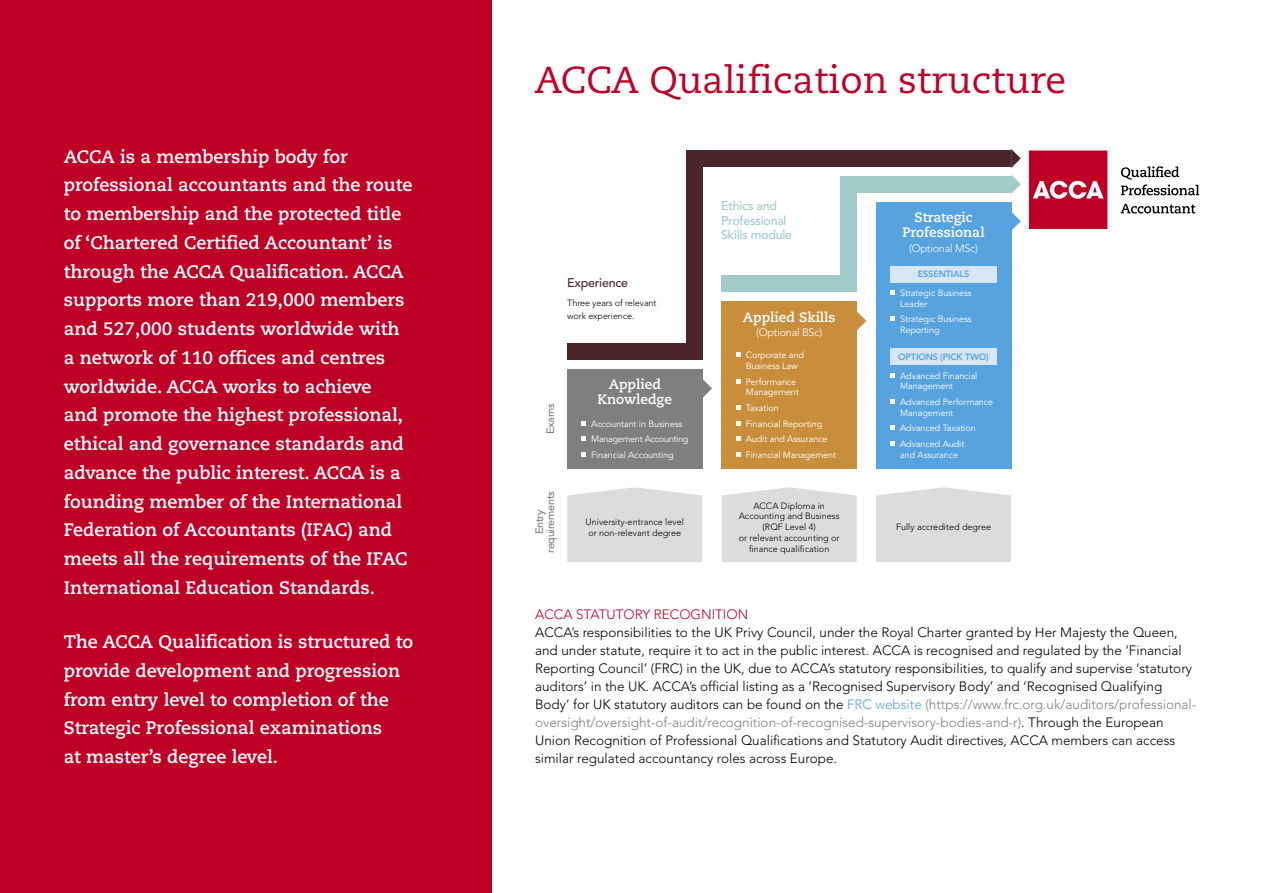
<style>
.page{position:relative;width:1263px;height:893px;background:#fff}
.page>*{position:absolute;margin:0;border:0;box-sizing:border-box;transform-origin:0 0}
.t1{font:37.5px "Caecilia LT Std";color:#be0027}
.t2{font:700 18px/28.8px "Caecilia LT Std";color:#fff}
.t3{font:700 13.65px/14.7px "Caecilia LT Std";color:#fff;text-align:center}
.t4{font:300 13.5px/18px "Avenir LT Std";color:#000}
.t5{font:300 13.5px "Avenir LT Std";color:#be0027}
.t6{font:500 12.45px/14.7px "Avenir LT Std";letter-spacing:-.02em;color:#a0cbc9}
.t7{font:500 12.45px "Avenir LT Std";letter-spacing:-.02em;color:#4c242c}
.t8{font:300 10.8px "Avenir LT Std";letter-spacing:-.02em;color:#fff}
.t9{font:500 10.8px/10.8px "Avenir LT Std";letter-spacing:-.02em;color:#7e7f80;text-align:center}
.t10{font:9.15px/15.6px "Avenir LT Std";letter-spacing:-.01em;color:#fff}
.t11{font:300 9.15px/10.9px "Avenir LT Std";color:#000}
.t12{font:800 9.15px "Avenir LT Std";letter-spacing:-.02em;color:#57a3df}
.s1{color:#57a3df}
.s2{color:#7e7f80}
</style>
<div class="page">
<div style="left:0;top:0;width:492px;height:893px;background:#be0027"></div>
<div style="left:567px;top:369px;width:135px;height:100px;background:#7e7f80"></div>
<svg style="left:582px;top:421px;width:4px;height:4px"></svg>
<svg style="left:582px;top:436px;width:4px;height:5px"></svg>
<svg style="left:582px;top:452px;width:4px;height:5px"></svg>
<svg style="left:702px;top:379px;width:10px;height:19px"></svg>
<div style="left:722px;top:302px;width:135px;height:167px;background:#c98e3c"></div>
<svg style="left:736px;top:352px;width:5px;height:5px"></svg>
<svg style="left:736px;top:379px;width:5px;height:5px"></svg>
<svg style="left:736px;top:405px;width:5px;height:5px"></svg>
<svg style="left:736px;top:421px;width:5px;height:4px"></svg>
<svg style="left:736px;top:436px;width:5px;height:5px"></svg>
<svg style="left:736px;top:452px;width:5px;height:5px"></svg>
<svg style="left:857px;top:311px;width:9px;height:19px"></svg>
<div style="left:876px;top:202px;width:135px;height:267px;background:#57a3df"></div>
<div style="left:890px;top:266px;width:107px;height:16px;background:#d7e6f7"></div>
<div style="left:890px;top:349px;width:107px;height:16px;background:#d7e6f7"></div>
<svg style="left:890px;top:290px;width:5px;height:5px"></svg>
<svg style="left:890px;top:316px;width:5px;height:5px"></svg>
<svg style="left:890px;top:373px;width:5px;height:5px"></svg>
<svg style="left:890px;top:399px;width:5px;height:5px"></svg>
<svg style="left:890px;top:425px;width:5px;height:5px"></svg>
<svg style="left:890px;top:441px;width:5px;height:5px"></svg>
<svg style="left:1011px;top:212px;width:10px;height:19px"></svg>
<div style="left:841px;top:176px;width:170px;height:16px;background:#a0cbc9"></div>
<div style="left:841px;top:184px;width:16px;height:108px;background:#a0cbc9"></div>
<div style="left:722px;top:276px;width:135px;height:16px;background:#a0cbc9"></div>
<div style="left:686px;top:150px;width:325px;height:17px;background:#4c242c"></div>
<div style="left:686px;top:154px;width:16px;height:197px;background:#4c242c"></div>
<div style="left:567px;top:343px;width:135px;height:16px;background:#4c242c"></div>
<svg style="left:1011px;top:175px;width:10px;height:19px"></svg>
<svg style="left:1011px;top:149px;width:10px;height:19px"></svg>
<svg style="left:1029px;top:150px;width:79px;height:79px;background:#c51d3f"></svg>
<svg style="left:1120px;top:204px;width:75px;height:9px"></svg>
<svg style="left:1121px;top:166px;width:78px;height:29px"></svg>
<div style="left:567px;top:487px;width:135px;height:75px;background:#dcdcdc"></div>
<div style="left:722px;top:487px;width:135px;height:75px;background:#dcdcdc"></div>
<div style="left:876px;top:487px;width:135px;height:75px;background:#dcdcdc"></div>
<p class="t2" style="left:64px;top:142px;width:350px">ACCA is a membership body for professional accountants and the route to membership and the protected title of ‘Chartered Certified Accountant’ is through the ACCA Qualification. ACCA supports more than 219,000 members and 527,000 students worldwide with a network of 110 offices and centres worldwide. ACCA works to achieve<br>and promote the highest professional, ethical and governance standards and advance the public interest. ACCA is a founding member of the International Federation of Accountants (IFAC) and meets all the requirements of the IFAC International Education Standards.</p>
<h2 class="t2" style="left:64px;top:628px;width:351px">The ACCA Qualification is structured to provide development and progression from entry level to completion of the Strategic Professional examinations<br>at master’s degree level.</h2>
<h1 class="t1" style="left:534px;top:58px;width:534px">ACCA Qualification structure</h1>
<p class="t7" style="left:567px;top:276px;width:62px">Experience</p>
<p class="t11" style="left:567px;top:297px;width:91px;line-height:12.5px">Three years of relevant work experience.</p>
<p class="t9" style="left:545px;top:434px;width:32px;rotate:-90deg">Exams</p>
<p class="t9" style="left:534px;top:553px;width:64px;rotate:-90deg">Entry requirements</p>
<p class="t3" style="left:598px;top:377px;width:76px">Applied<br>Knowledge</p>
<p class="t10" style="left:591px;top:416px;width:99px">Accountant in Business<br>Management Accounting<br>Financial Accounting</p>
<p class="t11" style="left:586px;top:516px;width:100px">University-entrance level or non-relevant degree</p>
<p class="t6" style="left:721px;top:199px;width:72px">Ethics and<br>Professional<br>Skills module</p>
<p class="t3" style="left:743px;top:310px;width:94px">Applied Skills</p>
<p class="t8" style="left:756px;top:326px;width:67px">(Optional BSc)</p>
<p class="t10" style="left:746px;top:350px;width:60px;line-height:10.8px">Corporate and<br>Business Law</p>
<p class="t10" style="left:746px;top:376px;width:55px;line-height:10.8px">Performance<br>Management</p>
<p class="t10" style="left:746px;top:400px;width:92px">Taxation<br>Financial Reporting<br>Audit and Assurance<br>Financial Management</p>
<p class="t11" style="left:739px;top:500px;width:102px;text-align:center">ACCA Diploma in<br>Accounting and Business (RQF Level 4)<br>or relevant accounting or finance qualification</p>
<p class="t3" style="left:902px;top:210px;width:84px">Strategic<br>Professional</p>
<p class="t8" style="left:909px;top:241px;width:70px">(Optional MSc)</p>
<p class="t12" style="left:918px;top:268px;width:53px">ESSENTIALS</p>
<p class="t10" style="left:900px;top:288px;width:73px;line-height:10.8px">Strategic Business<br>Leader</p>
<p class="t10" style="left:900px;top:314px;width:73px;line-height:10.8px">Strategic Business<br>Reporting</p>
<p class="t12" style="left:898px;top:351px;width:92px">OPTIONS (PICK TWO)</p>
<p class="t10" style="left:900px;top:370px;width:79px;line-height:10.8px">Advanced Financial<br>Management</p>
<p class="t10" style="left:900px;top:397px;width:95px;line-height:10.8px">Advanced Performance<br>Management</p>
<p class="t10" style="left:900px;top:421px;width:77px">Advanced Taxation<br>Advanced Audit</p>
<p class="t10" style="left:900px;top:447px;width:59px">and Assurance</p>
<p class="t11" style="left:896px;top:522px;width:97px">Fully accredited degree</p>
<p class="t5" style="left:535px;top:607px;width:215px">ACCA STATUTORY RECOGNITION</p>
<p class="t4" style="left:535px;top:624px;width:663px">ACCA’s responsibilities to the UK Privy Council, under the Royal Charter granted by Her Majesty the Queen, and under statute, require it to act in the public interest. ACCA is recognised and regulated by the ‘Financial Reporting Council’ (FRC) in the UK, due to ACCA’s statutory responsibilities, to qualify and supervise ‘statutory auditors’ in the UK. ACCA’s official listing as a ‘Recognised Supervisory Body’ and ‘Recognised Qualifying Body’ for UK statutory auditors can be found on the <span class="s1">FRC website</span> <span class="s2">(https://www.frc.org.uk/auditors/professional&shy;oversight/oversight-of-audit/recognition-of-recognised-supervisory-bodies-and-r)</span>. Through the European Union Recognition of Professional Qualifications and Statutory Audit directives, ACCA members can access similar regulated accountancy roles across Europe.</p>
</div>
